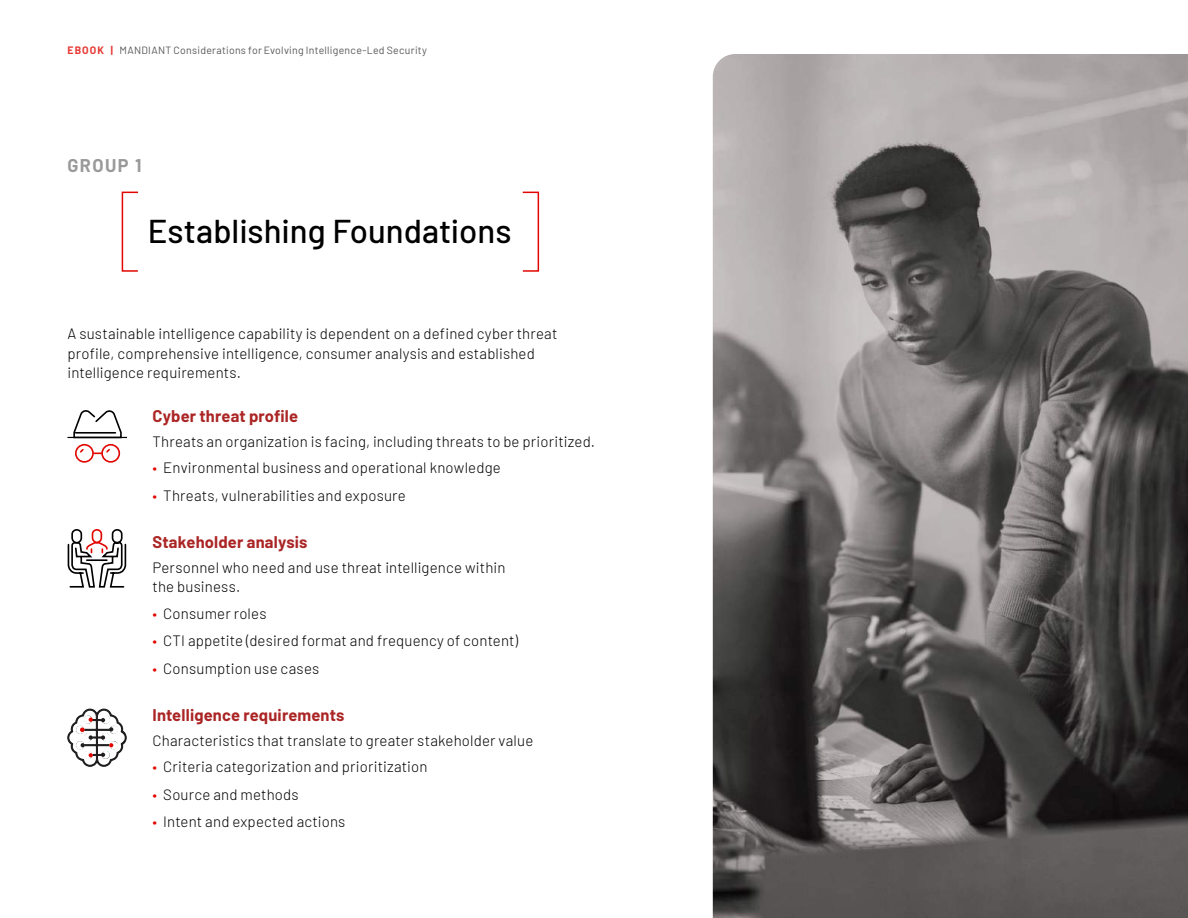
<style>
.page{position:relative;width:1188px;height:918px;background:#fff}
.page>*{position:absolute;margin:0;border:0;box-sizing:border-box;transform-origin:0 0}
.t1{font:500 33px "Barlow";color:#000}
.t2{font:700 18px "Barlow";letter-spacing:.08em;color:#999}
.t3{font:700 16.5px "Barlow";letter-spacing:.01em;color:#ab2525}
.t4{font:300 15px/19.5px "Barlow";letter-spacing:.01em;color:#000}
.t5{font:10.5px "Barlow";letter-spacing:.025em;color:#57585a}
.s1{font-weight:700;color:#e73833}
.s2{color:#e10600}
</style>
<div class="page">
<svg style="left:67px;top:529px;width:60px;height:59px"></svg>
<svg style="left:72px;top:410px;width:51px;height:53px"></svg>
<hr style="left:68px;top:437px;width:59px;height:1px;background:#000">
<img style="left:713px;top:54px;width:475px;height:864px">
<div style="left:122px;top:192px;width:17px;height:80px;border:2px solid #e10600"></div>
<div style="left:522px;top:192px;width:17px;height:80px;border:2px solid #e10600"></div>
<svg style="left:67px;top:709px;width:60px;height:58px"></svg>
<p class="t5" style="left:68px;top:42px;width:361px"><span class="s1">EBOOK |</span> MANDIANT Considerations for Evolving Intelligence-Led Security</p>
<p class="t2" style="left:68px;top:152px;width:76px">GROUP 1</p>
<h1 class="t1" style="left:148px;top:207px;width:365px">Establishing Foundations</h1>
<p class="t4" style="left:68px;top:323px;width:491px">A sustainable intelligence capability is dependent on a defined cyber threat profile, comprehensive intelligence, consumer analysis and established intelligence requirements.</p>
<p class="t3" style="left:153px;top:404px;width:147px">Cyber threat profile</p>
<p class="t4" style="left:153px;top:431px;width:444px">Threats an organization is facing, including threats to be prioritized.</p>
<p class="t4" style="left:153px;top:457px;width:350px"><span class="s2">•</span> Environmental business and operational knowledge</p>
<p class="t4" style="left:153px;top:485px;width:255px"><span class="s2">•</span> Threats, vulnerabilities and exposure</p>
<p class="t3" style="left:153px;top:530px;width:157px">Stakeholder analysis</p>
<p class="t4" style="left:153px;top:557px;width:354px">Personnel who need and use threat intelligence within the business.</p>
<p class="t4" style="left:153px;top:602px;width:115px"><span class="s2">•</span> Consumer roles</p>
<p class="t4" style="left:153px;top:630px;width:367px"><span class="s2">•</span> CTI appetite (desired format and frequency of content)</p>
<p class="t4" style="left:153px;top:658px;width:168px"><span class="s2">•</span> Consumption use cases</p>
<p class="t3" style="left:153px;top:703px;width:193px">Intelligence requirements</p>
<p class="t4" style="left:153px;top:730px;width:382px">Characteristics that translate to greater stakeholder value</p>
<p class="t4" style="left:153px;top:756px;width:276px"><span class="s2">•</span> Criteria categorization and prioritization</p>
<p class="t4" style="left:153px;top:783px;width:148px"><span class="s2">•</span> Source and methods</p>
<p class="t4" style="left:153px;top:811px;width:194px"><span class="s2">•</span> Intent and expected actions</p>
</div>
